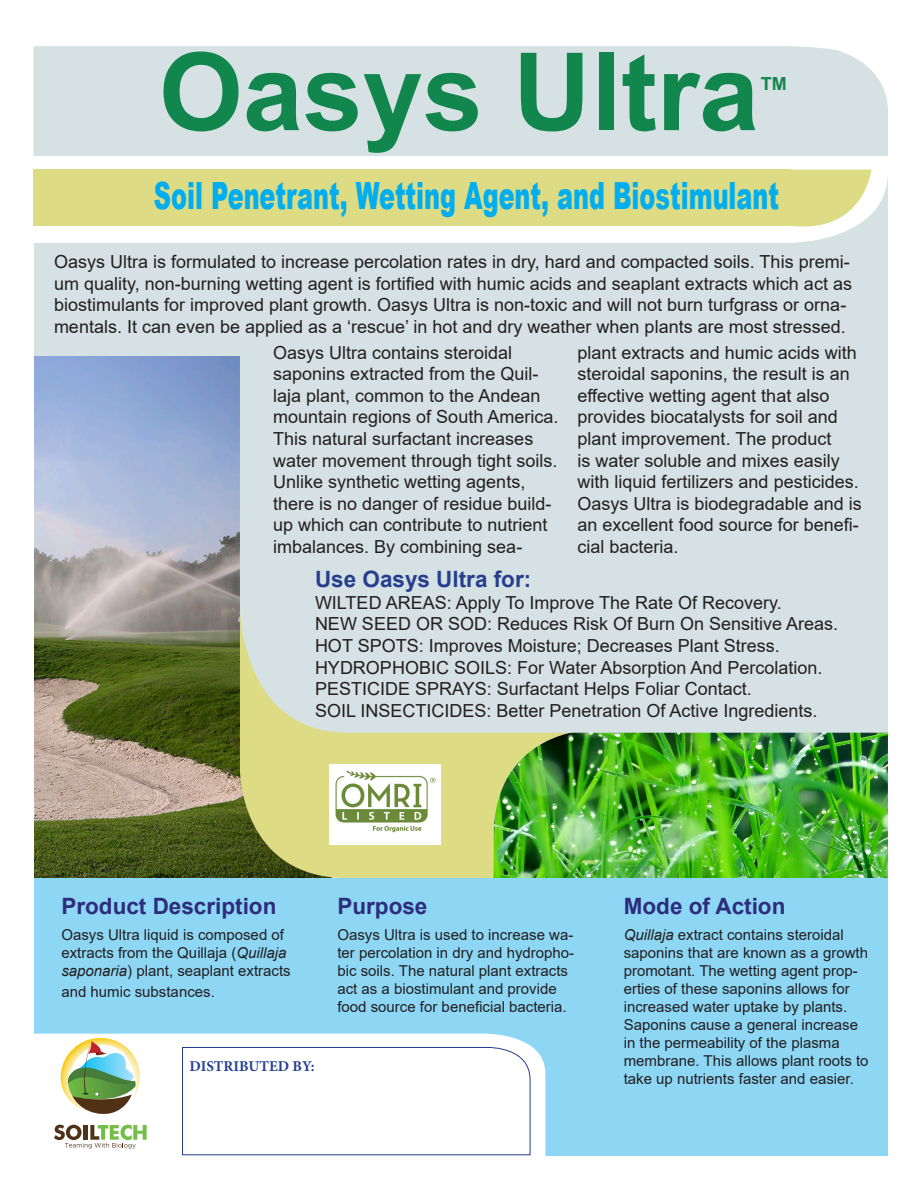
<style>
.page{position:relative;width:918px;height:1188px;background:#fff}
.page>*{position:absolute;margin:0;border:0;box-sizing:border-box;transform-origin:0 0}
.t1{font:700 108px "Arial";color:#11874e}
.t2{font:900 37.5px "Arial";color:#00aeef;scale:.64 1}
.t3{font:700 22.5px "Arial";color:#2e2c7d}
.t4{font:700 22.5px "Arial";color:#253f8e}
.t5{font:18px/21.6px "Arial";color:#231f20}
.t6{font:700 18px "Arial";color:#11874e}
.t7{font:15px/18px "Arial";color:#231f20}
.t8{font:700 15px "Minion Pro";color:#253f8e}
.s1{font-style:italic}
</style>
<div class="page">
<div style="left:34px;top:238px;width:215px;height:134px;background:#d6e1e3"></div>
<img style="left:34px;top:356px;width:206px;height:522px">
<svg style="left:240px;top:733px;width:253px;height:145px;background:#d0d07b"></svg>
<img style="left:493px;top:733px;width:395px;height:145px">
<div style="left:34px;top:878px;width:854px;height:278px;background:#8dd7f5"></div>
<div style="left:240px;top:243px;width:648px;height:490px;background:#d6e1e3"></div>
<svg style="left:33px;top:169px;width:855px;height:74px"></svg>
<img style="left:329px;top:764px;width:111px;height:81px">
<div style="left:34px;top:1034px;width:511px;height:122px;background:#fff"></div>
<svg style="left:60px;top:1038px;width:83px;height:77px;background:#b1c29d"></svg>
<svg style="left:54px;top:1125px;width:92px;height:24px;background:#bfc7ab"></svg>
<div style="left:33px;top:170px;width:758px;height:56px;background:#dddc84"></div>
<svg style="left:791px;top:170px;width:80px;height:64px"></svg>
<div style="left:33px;top:46px;width:855px;height:110px;background:#d6e1e3"></div>
<svg style="left:820px;top:46px;width:68px;height:66px"></svg>
<div style="left:182px;top:1047px;width:349px;height:109px;background:#fff"></div>
<p class="t1" style="left:159px;top:16px;width:602px">Oasys Ultra</p>
<p class="t6" style="left:761px;top:71px;width:27px">TM</p>
<p class="t2" style="left:154px;top:169px;width:978px">Soil Penetrant, Wetting Agent, and Biostimulant</p>
<p class="t5" style="left:54px;top:251px;width:800px">Oasys Ultra is formulated to increase percolation rates in dry, hard and compacted soils. This premi&shy;um quality, non-burning wetting agent is fortified with humic acids and seaplant extracts which act as biostimulants for improved plant growth. Oasys Ultra is non-toxic and will not burn turfgrass or orna&shy;mentals. It can even be applied as a ‘rescue’ in hot and dry weather when plants are most stressed.</p>
<p class="t5" style="left:273px;top:341px;width:287px">Oasys Ultra contains steroidal saponins extracted from the Quil&shy;laja plant, common to the Andean mountain regions of South America.<br>This natural surfactant increases water movement through tight soils.<br>Unlike synthetic wetting agents, there is no danger of residue build&shy;up which can contribute to nutrient imbalances. By combining sea-</p>
<p class="t5" style="left:578px;top:341px;width:286px">plant extracts and humic acids with steroidal saponins, the result is an effective wetting agent that also provides biocatalysts for soil and plant improvement. The product<br>is water soluble and mixes easily with liquid fertilizers and pesticides.<br>Oasys Ultra is biodegradable and is an excellent food source for benefi&shy;cial bacteria.</p>
<p class="t4" style="left:315px;top:563px;width:218px">Use Oasys Ultra for:</p>
<p class="t5" style="left:315px;top:592px;width:468px">WILTED AREAS: Apply To Improve The Rate Of Recovery.</p>
<p class="t5" style="left:315px;top:613px;width:525px">NEW SEED OR SOD: Reduces Risk Of Burn On Sensitive Areas.</p>
<p class="t5" style="left:315px;top:635px;width:466px">HOT SPOTS: Improves Moisture; Decreases Plant Stress.</p>
<p class="t5" style="left:315px;top:656px;width:509px">HYDROPHOBIC SOILS: For Water Absorption And Percolation.</p>
<p class="t5" style="left:315px;top:678px;width:438px">PESTICIDE SPRAYS: Surfactant Helps Foliar Contact.</p>
<p class="t5" style="left:315px;top:700px;width:504px">SOIL INSECTICIDES: Better Penetration Of Active Ingredients.</p>
<p class="t3" style="left:61px;top:890px;width:217px">Product Description</p>
<p class="t7" style="left:61px;top:925px;width:231px">Oasys Ultra liquid is composed of extracts from the Quillaja (<span class="s1">Quillaja saponaria</span>) plant, seaplant extracts</p>
<p class="t7" style="left:61px;top:983px;width:155px">and humic substances.</p>
<p class="t8" style="left:190px;top:1056px;width:126px">DISTRIBUTED BY:</p>
<p class="t3" style="left:337px;top:890px;width:92px">Purpose</p>
<p class="t7" style="left:337px;top:925px;width:238px">Oasys Ultra is used to increase wa&shy;ter percolation in dry and hydropho&shy;bic soils. The natural plant extracts act as a biostimulant and provide food source for beneficial bacteria.</p>
<p class="t3" style="left:624px;top:890px;width:163px">Mode of Action</p>
<p class="t7" style="left:624px;top:925px;width:246px"><span class="s1">Quillaja</span> extract contains steroidal saponins that are known as a growth promotant. The wetting agent prop&shy;erties of these saponins allows for increased water uptake by plants.<br>Saponins cause a general increase in the permeability of the plasma membrane. This allows plant roots to take up nutrients faster and easier.</p>
</div>
